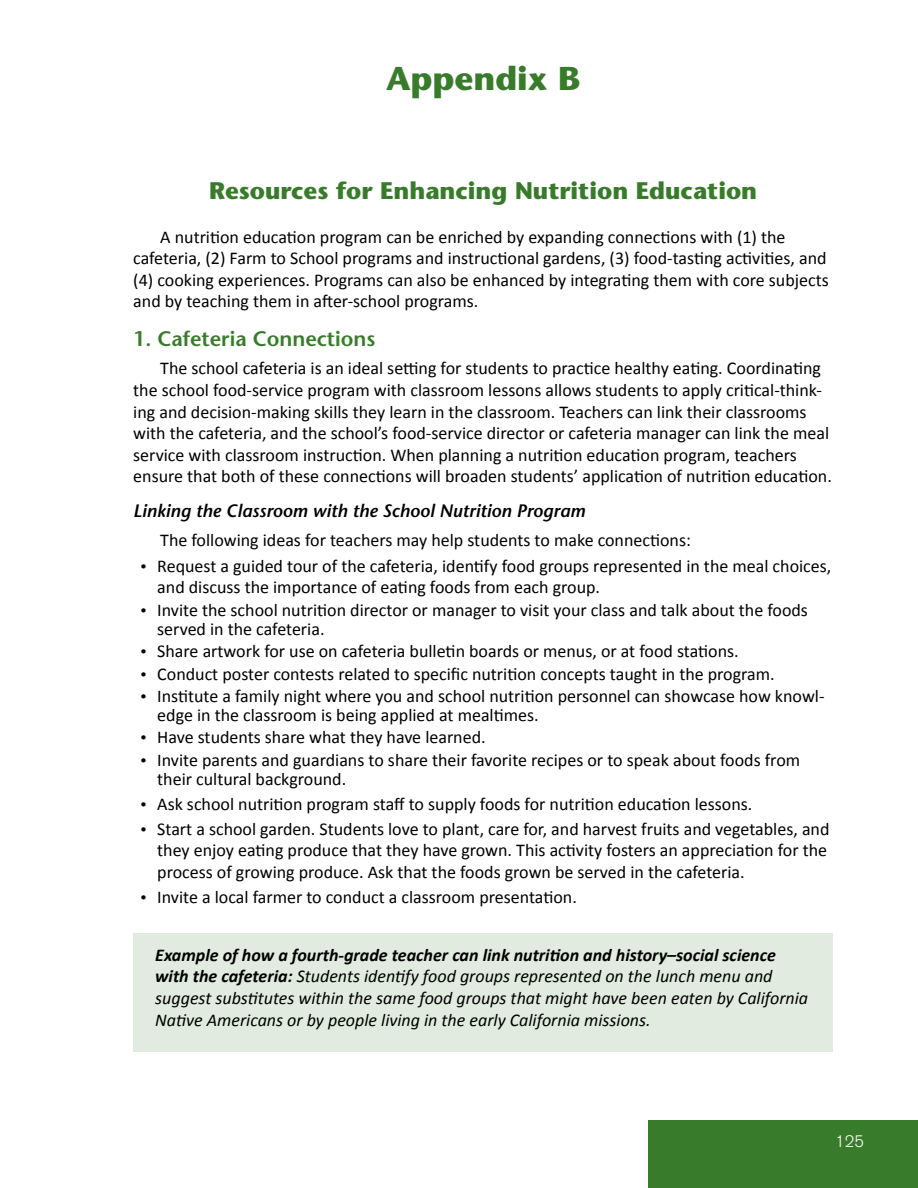
<style>
.page{position:relative;width:918px;height:1188px;background:#fff}
.page>*{position:absolute;margin:0;border:0;box-sizing:border-box;transform-origin:0 0}
.t1{font:700 33px "Stone Sans";color:#387c2b}
.t2{font:700 24px "Stone Sans";color:#387c2b}
.t3{font:600 21px "Stone Sans";color:#387c2b}
.Bullet{font:18px/21.6px "Calibri";color:#000}
.body_text{font:18px/21.6px "Calibri";color:#000}
.Text{font:italic 18px/21.6px "Calibri";color:#000}
.Head_4{font:italic 600 18px "Stone Sans";color:#000}
.t4{font:300 16.5px "Akzidenz Grotesk BE";color:#fff}
.s1{font-weight:700}
</style>
<div class="page">
<div style="left:133px;top:933px;width:700px;height:119px;background:#e1ebdf"></div>
<div style="left:648px;top:1120px;width:270px;height:68px;background:#387c2b"></div>
<h1 class="t1" style="left:386px;top:58px;width:196px">Appendix B</h1>
<h2 class="t2" style="left:209px;top:177px;width:550px">Resources for Enhancing Nutrition Education</h2>
<p class="body_text" style="left:133px;top:226px;width:697px;text-indent:27px">A nutrition education program can be enriched by expanding connections with (1) the cafeteria, (2) Farm to School programs and instructional gardens, (3) food-tasting activities, and (4) cooking experiences. Programs can also be enhanced by integrating them with core subjects and by teaching them in after-school programs.</p>
<h3 class="t3" style="left:133px;top:326px;width:244px">1. Cafeteria Connections</h3>
<p class="body_text" style="left:133px;top:358px;width:700px;text-indent:27px">The school cafeteria is an ideal setting for students to practice healthy eating. Coordinating the school food-service program with classroom lessons allows students to apply critical-think&shy;ing and decision-making skills they learn in the classroom. Teachers can link their classrooms with the cafeteria, and the school’s food-service director or cafeteria manager can link the meal service with classroom instruction. When planning a nutrition education program, teachers ensure that both of these connections will broaden students’ application of nutrition education.</p>
<p class="Head_4" style="left:133px;top:500px;width:454px">Linking the Classroom with the School Nutrition Program</p>
<p class="body_text" style="left:160px;top:529px;width:532px">The following ideas for teachers may help students to make connections:</p>
<p class="Bullet" style="left:157px;top:555px;width:676px;text-indent:-17px">• Request a guided tour of the cafeteria, identify food groups represented in the meal choices, and discuss the importance of eating foods from each group.</p>
<p class="Bullet" style="left:157px;top:600px;width:652px;line-height:19px;text-indent:-17px">• Invite the school nutrition director or manager to visit your class and talk about the foods served in the cafeteria.</p>
<p class="Bullet" style="left:140px;top:641px;width:600px">• Share artwork for use on cafeteria bulletin boards or menus, or at food stations.</p>
<p class="Bullet" style="left:140px;top:663px;width:636px">• Conduct poster contests related to specific nutrition concepts taught in the program.</p>
<p class="Bullet" style="left:157px;top:687px;width:669px;line-height:19px;text-indent:-17px">• Institute a family night where you and school nutrition personnel can showcase how knowl&shy;edge in the classroom is being applied at mealtimes.</p>
<p class="Bullet" style="left:140px;top:727px;width:347px">• Have students share what they have learned.</p>
<p class="Bullet" style="left:157px;top:750px;width:644px;line-height:19px;text-indent:-17px">• Invite parents and guardians to share their favorite recipes or to speak about foods from their cultural background.</p>
<p class="Bullet" style="left:140px;top:793px;width:614px">• Ask school nutrition program staff to supply foods for nutrition education lessons.</p>
<p class="Bullet" style="left:157px;top:818px;width:674px;text-indent:-17px">• Start a school garden. Students love to plant, care for, and harvest fruits and vegetables, and they enjoy eating produce that they have grown. This activity fosters an appreciation for the process of growing produce. Ask that the foods grown be served in the cafeteria.</p>
<p class="Bullet" style="left:140px;top:886px;width:438px">• Invite a local farmer to conduct a classroom presentation.</p>
<p class="Text" style="left:155px;top:943px;width:654px"><span class="s1">Example of how a fourth-grade teacher can link nutrition and history–social science with the cafeteria:</span> Students identify food groups represented on the lunch menu and suggest substitutes within the same food groups that might have been eaten by California Native Americans or by people living in the early California missions.</p>
<p class="t4" style="left:835px;top:1133px;width:30px">125</p>
</div>
